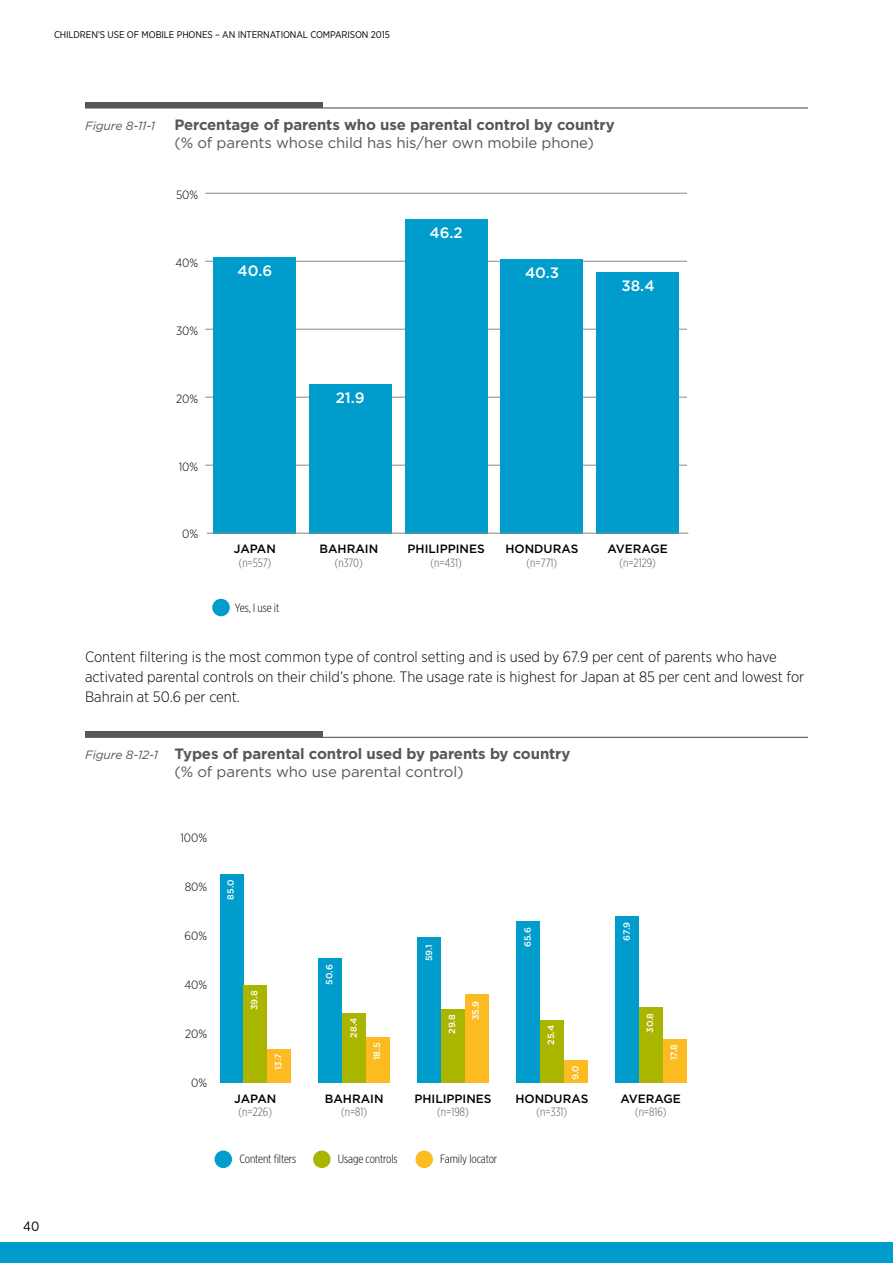
<style>
.page{position:relative;width:893px;height:1263px;background:#fff}
.page>*{position:absolute;margin:0;border:0;box-sizing:border-box;transform-origin:0 0}
.t1{font:300 15px/20.2px "Gotham Narrow";color:#000}
.t2{font:700 15px/18px "Gotham";letter-spacing:-.01em;color:#575756}
.t3{font:15px "Gotham";letter-spacing:-.01em;color:#575756}
.t4{font:500 15px "Gotham";color:#fff}
.t5{font:13.5px "Gotham Narrow";color:#000}
.t6{font:500 12px "Gotham";color:#000}
.t7{font:300 12px "Gotham X Narrow";color:#575756}
.t8{font:300 12px "Gotham X Narrow";letter-spacing:-.01em;color:#000}
.t9{font:300 12px "Gotham Narrow";color:#000}
.t10{font:italic 12px "Gotham";letter-spacing:-.01em;color:#575756}
.t11{font:9.75px "Gotham Narrow";letter-spacing:-.01em;color:#000}
.t12{font:500 9px "Gotham";color:#fff}
.s1{font-weight:400;font-style:italic;font-size:12px}
.s2{font-weight:400}
</style>
<div class="page">
<div style="left:0;top:1242px;width:893px;height:21px;background:#009dcc"></div>
<hr style="left:85px;top:107px;width:723px;height:2px;background:#575756">
<div style="left:85px;top:102px;width:238px;height:6px;background:#575756"></div>
<hr style="left:205px;top:465px;width:482px;height:1px;background:#878787">
<hr style="left:205px;top:397px;width:482px;height:1px;background:#878787">
<hr style="left:205px;top:329px;width:482px;height:1px;background:#878787">
<hr style="left:205px;top:261px;width:482px;height:1px;background:#878787">
<hr style="left:205px;top:193px;width:482px;height:1px;background:#878787">
<div style="left:214px;top:257px;width:82px;height:276px;background:#009dcc"></div>
<div style="left:309px;top:384px;width:83px;height:149px;background:#009dcc"></div>
<div style="left:405px;top:219px;width:83px;height:314px;background:#009dcc"></div>
<div style="left:500px;top:259px;width:83px;height:274px;background:#009dcc"></div>
<div style="left:596px;top:272px;width:83px;height:261px;background:#009dcc"></div>
<hr style="left:207px;top:533px;width:481px;height:1px;background:#878787">
<div style="left:212px;top:599px;width:18px;height:17px;background:#009dcc;border-radius:50%"></div>
<hr style="left:85px;top:737px;width:723px;height:1px;background:#575756">
<div style="left:85px;top:731px;width:238px;height:6px;background:#575756"></div>
<div style="left:415px;top:1150px;width:18px;height:18px;background:#fbbb21;border-radius:50%"></div>
<div style="left:313px;top:1150px;width:18px;height:18px;background:#aab500;border-radius:50%"></div>
<div style="left:215px;top:1150px;width:17px;height:18px;background:#009dcc;border-radius:50%"></div>
<div style="left:220px;top:874px;width:23px;height:209px;background:#009dcc"></div>
<div style="left:243px;top:985px;width:24px;height:98px;background:#aab500"></div>
<div style="left:267px;top:1049px;width:24px;height:34px;background:#fbbb21"></div>
<div style="left:319px;top:958px;width:23px;height:125px;background:#009dcc"></div>
<div style="left:342px;top:1013px;width:24px;height:70px;background:#aab500"></div>
<div style="left:366px;top:1037px;width:24px;height:46px;background:#fbbb21"></div>
<div style="left:417px;top:937px;width:24px;height:146px;background:#009dcc"></div>
<div style="left:441px;top:1009px;width:24px;height:74px;background:#aab500"></div>
<div style="left:465px;top:994px;width:24px;height:89px;background:#fbbb21"></div>
<div style="left:516px;top:921px;width:24px;height:162px;background:#009dcc"></div>
<div style="left:540px;top:1020px;width:24px;height:63px;background:#aab500"></div>
<div style="left:564px;top:1060px;width:23px;height:23px;background:#fbbb21"></div>
<div style="left:615px;top:916px;width:24px;height:167px;background:#009dcc"></div>
<div style="left:639px;top:1007px;width:24px;height:76px;background:#aab500"></div>
<div style="left:663px;top:1039px;width:23px;height:44px;background:#fbbb21"></div>
<p class="t11" style="left:54px;top:28px;width:337px">CHILDREN’S USE OF MOBILE PHONES – AN INTERNATIONAL COMPARISON 2015</p>
<p class="t5" style="left:23px;top:1218px;width:18px">40</p>
<p class="t10" style="left:85px;top:118px;width:72px">Figure 8-11-1</p>
<p class="t2" style="left:174px;top:115px;width:442px">Percentage of parents who use parental control by country</p>
<p class="t3" style="left:174px;top:133px;width:421px">(% of parents whose child has his/her own mobile phone)</p>
<p class="t9" style="left:176px;top:187px;width:24px">50%</p>
<p class="t9" style="left:175px;top:255px;width:24px">40%</p>
<p class="t9" style="left:176px;top:323px;width:24px">30%</p>
<p class="t9" style="left:176px;top:391px;width:24px">20%</p>
<p class="t9" style="left:179px;top:459px;width:21px">10%</p>
<p class="t9" style="left:182px;top:527px;width:17px">0%</p>
<p class="t4" style="left:238px;top:260px;width:36px">40.6</p>
<p class="t6" style="left:234px;top:541px;width:44px">JAPAN</p>
<p class="t7" style="left:239px;top:555px;width:34px">(n=557)</p>
<p class="t8" style="left:235px;top:601px;width:46px">Yes, I use it</p>
<p class="t4" style="left:336px;top:388px;width:31px">21.9</p>
<p class="t4" style="left:429px;top:223px;width:35px">46.2</p>
<p class="t4" style="left:525px;top:262px;width:36px">40.3</p>
<p class="t4" style="left:622px;top:276px;width:34px">38.4</p>
<p class="t6" style="left:319px;top:541px;width:60px">BAHRAIN</p>
<p class="t7" style="left:335px;top:555px;width:29px">(n370)</p>
<p class="t6" style="left:408px;top:541px;width:79px">PHILIPPINES</p>
<p class="t7" style="left:431px;top:555px;width:33px">(n=431)</p>
<p class="t6" style="left:505px;top:541px;width:74px">HONDURAS</p>
<p class="t7" style="left:527px;top:555px;width:32px">(n=771)</p>
<p class="t6" style="left:607px;top:541px;width:62px">AVERAGE</p>
<p class="t7" style="left:619px;top:555px;width:38px">(n=2129)</p>
<p class="t1" style="left:85px;top:646px;width:721px">Content filtering is the most common type of control setting and is used by 67.9 per cent of parents who have activated parental controls on their child’s phone. The usage rate is highest for Japan at 85 per cent and lowest for<br>Bahrain at 50.6 per cent.</p>
<p class="t2" style="left:174px;top:745px;width:398px;text-indent:-89px"><span class="s1">Figure 8-12-1</span> Types of parental control used by parents by country <span class="s2">(% of parents who use parental control)</span></p>
<p class="t9" style="left:180px;top:831px;width:28px">100%</p>
<p class="t9" style="left:185px;top:880px;width:24px">80%</p>
<p class="t9" style="left:185px;top:929px;width:24px">60%</p>
<p class="t9" style="left:184px;top:978px;width:24px">40%</p>
<p class="t9" style="left:185px;top:1027px;width:24px">20%</p>
<p class="t9" style="left:191px;top:1076px;width:17px">0%</p>
<p class="t12" style="left:225px;top:899px;width:22px;rotate:-90deg">85.0</p>
<p class="t12" style="left:248px;top:1010px;width:21px;rotate:-90deg">39.8</p>
<p class="t12" style="left:272px;top:1070px;width:18px;rotate:-90deg">13.7</p>
<p class="t6" style="left:234px;top:1091px;width:44px">JAPAN</p>
<p class="t7" style="left:239px;top:1105px;width:35px">(n=226)</p>
<p class="t12" style="left:323px;top:985px;width:22px;rotate:-90deg">50.6</p>
<p class="t12" style="left:348px;top:1037px;width:21px;rotate:-90deg">28.4</p>
<p class="t12" style="left:371px;top:1060px;width:19px;rotate:-90deg">18.5</p>
<p class="t6" style="left:325px;top:1091px;width:60px">BAHRAIN</p>
<p class="t7" style="left:341px;top:1105px;width:28px">(n=81)</p>
<p class="t12" style="left:423px;top:961px;width:18px;rotate:-90deg">59.1</p>
<p class="t12" style="left:446px;top:1034px;width:21px;rotate:-90deg">29.8</p>
<p class="t12" style="left:470px;top:1020px;width:21px;rotate:-90deg">35.9</p>
<p class="t6" style="left:414px;top:1091px;width:79px">PHILIPPINES</p>
<p class="t7" style="left:437px;top:1105px;width:33px">(n=198)</p>
<p class="t8" style="left:239px;top:1151px;width:58px">Content filters</p>
<p class="t8" style="left:338px;top:1151px;width:61px">Usage controls</p>
<p class="t8" style="left:440px;top:1151px;width:59px">Family locator</p>
<p class="t12" style="left:522px;top:947px;width:21px;rotate:-90deg">65.6</p>
<p class="t12" style="left:545px;top:1045px;width:21px;rotate:-90deg">25.4</p>
<p class="t12" style="left:569px;top:1080px;width:16px;rotate:-90deg">9.0</p>
<p class="t6" style="left:515px;top:1091px;width:74px">HONDURAS</p>
<p class="t7" style="left:536px;top:1105px;width:32px">(n=331)</p>
<p class="t12" style="left:621px;top:941px;width:20px;rotate:-90deg">67.9</p>
<p class="t12" style="left:644px;top:1033px;width:21px;rotate:-90deg">30.8</p>
<p class="t12" style="left:668px;top:1060px;width:18px;rotate:-90deg">17.8</p>
<p class="t6" style="left:621px;top:1091px;width:62px">AVERAGE</p>
<p class="t7" style="left:635px;top:1105px;width:33px">(n=816)</p>
</div>
